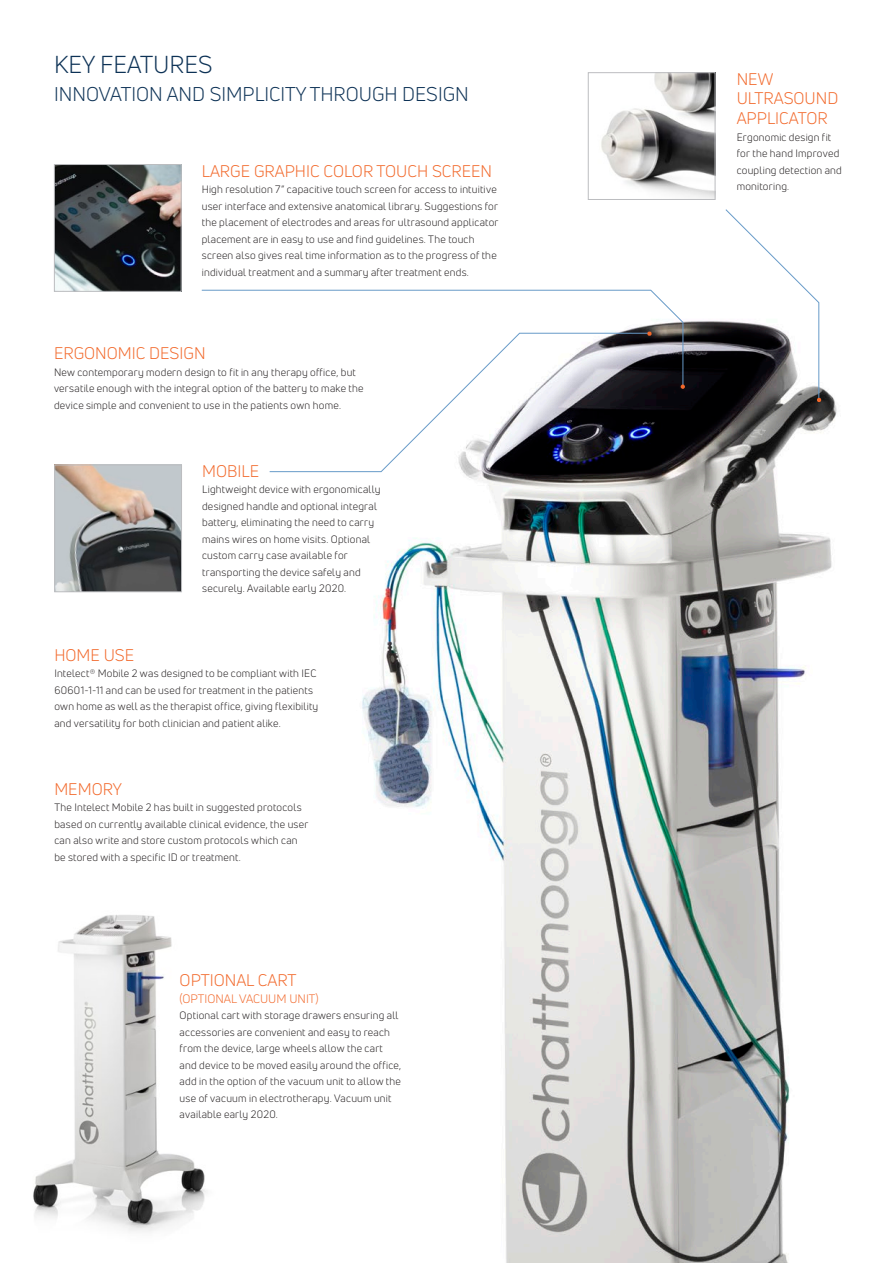
<style>
.page{position:relative;width:893px;height:1263px;background:#fff}
.page>*{position:absolute;margin:0;border:0;box-sizing:border-box;transform-origin:0 0}
.t1{font:24px "Uni Neue";color:#0d3256}
.t2{font:19.5px "Uni Neue";color:#0d3256}
.t3{font:16.5px/19.8px "Uni Neue";color:#f2682a}
.t4{font:12px "Uni Neue";color:#f2682a}
.t5{font:10.5px/16.5px "Uni Neue";letter-spacing:.02em;color:#231f20}
</style>
<div class="page">
<img style="left:121px;top:72px;width:716px;height:1191px">
<img style="left:33px;top:889px;width:207px;height:358px">
<img style="left:56px;top:467px;width:124px;height:123px">
<div style="left:54px;top:465px;width:128px;height:127px;border:1px solid #bcbdc0"></div>
<img style="left:56px;top:166px;width:124px;height:124px">
<div style="left:54px;top:164px;width:128px;height:128px;border:1px solid #bcbdc0"></div>
<img style="left:590px;top:74px;width:123px;height:124px">
<div style="left:588px;top:72px;width:127px;height:128px;border:1px solid #bcbdc0"></div>
<svg style="left:201px;top:289px;width:483px;height:98px"></svg>
<svg style="left:681px;top:384px;width:4px;height:5px"></svg>
<svg style="left:725px;top:209px;width:96px;height:193px"></svg>
<svg style="left:269px;top:332px;width:382px;height:140px"></svg>
<svg style="left:647px;top:331px;width:5px;height:5px"></svg>
<p class="t1" style="left:54px;top:50px;width:160px">KEY FEATURES</p>
<p class="t2" style="left:54px;top:83px;width:416px">INNOVATION AND SIMPLICITY THROUGH DESIGN</p>
<p class="t3" style="left:202px;top:161px;width:292px">LARGE GRAPHIC COLOR TOUCH SCREEN</p>
<p class="t5" style="left:202px;top:181px;width:298px">High resolution 7” capacitive touch screen for access to intuitive user interface and extensive anatomical library. Suggestions for the placement of electrodes and areas for ultrasound applicator placement are in easy to use and find guidelines. The touch screen also gives real time information as to the progress of the individual treatment and a summary after treatment ends.</p>
<p class="t3" style="left:54px;top:344px;width:153px">ERGONOMIC DESIGN</p>
<p class="t5" style="left:54px;top:364px;width:311px">New contemporary modern design to fit in any therapy office, but versatile enough with the integral option of the battery to make the device simple and convenient to use in the patients own home.</p>
<p class="t3" style="left:202px;top:461px;width:59px">MOBILE</p>
<p class="t5" style="left:202px;top:481px;width:180px">Lightweight device with ergonomically designed handle and optional integral battery, eliminating the need to carry mains wires on home visits. Optional custom carry case available for transporting the device safely and securely. Available early 2020.</p>
<p class="t3" style="left:54px;top:645px;width:81px">HOME USE</p>
<p class="t5" style="left:54px;top:665px;width:266px">Intelect® Mobile 2 was designed to be compliant with IEC 60601-1-11 and can be used for treatment in the patients own home as well as the therapist office, giving flexibility and versatility for both clinician and patient alike.</p>
<p class="t3" style="left:54px;top:779px;width:69px">MEMORY</p>
<p class="t5" style="left:54px;top:799px;width:256px">The Intelect Mobile 2 has built in suggested protocols based on currently available clinical evidence, the user can also write and store custom protocols which can be stored with a specific ID or treatment.</p>
<p class="t3" style="left:180px;top:970px;width:118px">OPTIONAL CART</p>
<p class="t4" style="left:180px;top:991px;width:140px">(OPTIONAL VACUUM UNIT)</p>
<p class="t5" style="left:180px;top:1007px;width:223px">Optional cart with storage drawers ensuring all accessories are convenient and easy to reach from the device, large wheels allow the cart and device to be moved easily around the office, add in the option of the vacuum unit to allow the use of vacuum in electrotherapy. Vacuum unit available early 2020.</p>
<p class="t3" style="left:737px;top:69px;width:103px">NEW<br>ULTRASOUND<br>APPLICATOR</p>
<p class="t5" style="left:737px;top:129px;width:107px">Ergonomic design fit for the hand Improved coupling detection and monitoring.</p>
</div>
